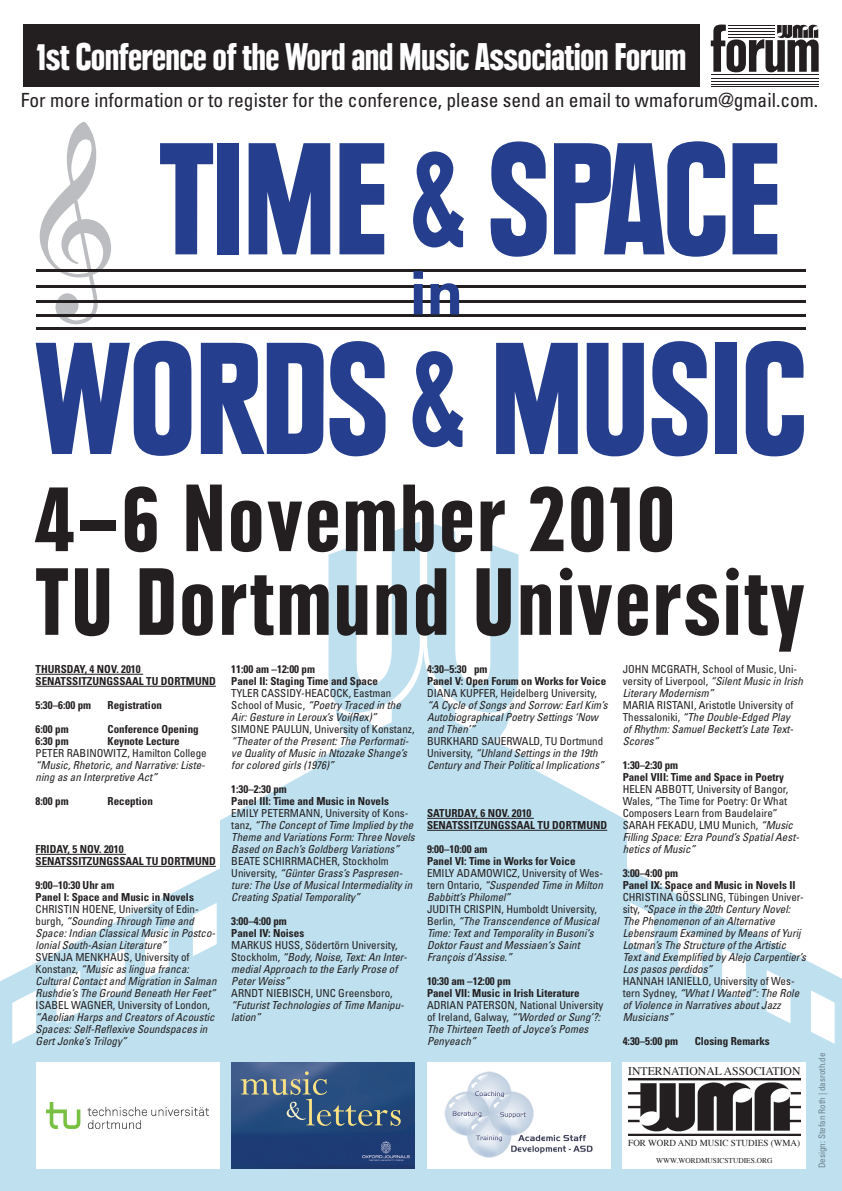
<style>
.page{position:relative;width:842px;height:1191px;background:#fff}
.page>*{position:absolute;margin:0;border:0;box-sizing:border-box;transform-origin:0 0}
.t1{font:900 condensed 157px/199.6px "Plak";color:#253f8e;text-align:right}
.t2{font:900 condensed 94px "Plak";letter-spacing:.05em;color:#231f20}
.t3{font:700 60px "Univers";color:#253f8e}
.t4{font:900 condensed 38px "Plak";color:#fff}
.t5{font:condensed 19.5px "Univers";color:#231f20}
.t6{font:11.7px "Times";color:#231f20}
.t7{font:italic condensed 11px/12px "Univers";color:#231f20}
.t8{font:700 condensed 11px/12px "Univers";color:#231f20}
.t9{font:condensed 11px/12px "Univers";color:#231f20}
.t10{font:9.1px "Times";color:#231f20}
.t11{font:condensed 9px "Univers";color:#939598}
.t12{font:7.4px "Times";color:#231f20}
.s1{font-stretch:extra-condensed;font-size:140px}
.s2{font-style:normal}
.s3{font-style:italic}
</style>
<div class="page">
<svg style="left:328px;top:521px;width:92px;height:125px"></svg>
<svg style="left:427px;top:521px;width:91px;height:125px"></svg>
<svg style="left:0;top:646px;width:842px;height:545px;fill:#bee0ef"></svg>
<div style="left:23px;top:25px;width:676px;height:62px;background:#231f20"></div>
<svg style="left:711px;top:24px;width:108px;height:48px"></svg>
<hr style="left:728px;top:28px;width:47px;height:1px;background:#231f20">
<hr style="left:728px;top:25px;width:47px;height:1px;background:#231f20">
<hr style="left:728px;top:32px;width:47px;height:1px;background:#231f20">
<hr style="left:728px;top:34px;width:47px;height:1px;background:#231f20">
<hr style="left:728px;top:37px;width:47px;height:1px;background:#231f20">
<hr style="left:711px;top:78px;width:108px;height:1px;background:#231f20">
<hr style="left:711px;top:75px;width:108px;height:1px;background:#231f20">
<hr style="left:711px;top:81px;width:108px;height:1px;background:#231f20">
<hr style="left:711px;top:84px;width:108px;height:1px;background:#231f20">
<hr style="left:711px;top:87px;width:108px;height:1px;background:#231f20">
<img style="left:231px;top:1062px;width:184px;height:106px">
<div style="left:36px;top:1062px;width:184px;height:106px;background:#fff"></div>
<img style="left:47px;top:1102px;width:162px;height:26px">
<div style="left:427px;top:1062px;width:184px;height:106px;background:#fff"></div>
<img style="left:444px;top:1071px;width:149px;height:87px">
<div style="left:623px;top:1062px;width:183px;height:106px;background:#fff"></div>
<hr style="left:36px;top:674px;width:107px;height:1px;background:#231f20">
<hr style="left:36px;top:686px;width:180px;height:1px;background:#231f20">
<hr style="left:36px;top:854px;width:90px;height:1px;background:#231f20">
<hr style="left:36px;top:866px;width:180px;height:1px;background:#231f20">
<hr style="left:427px;top:818px;width:107px;height:1px;background:#231f20">
<hr style="left:427px;top:830px;width:180px;height:1px;background:#231f20">
<svg style="left:40px;top:122px;width:71px;height:202px"></svg>
<img style="left:628px;top:1078px;width:172px;height:57px">
<hr style="left:37px;top:285px;width:769px;height:2px;background:#231f20">
<hr style="left:37px;top:270px;width:769px;height:2px;background:#231f20">
<hr style="left:37px;top:300px;width:769px;height:2px;background:#231f20">
<hr style="left:37px;top:314px;width:769px;height:2px;background:#231f20">
<hr style="left:37px;top:328px;width:769px;height:2px;background:#231f20">
<h3 class="t4" style="left:37px;top:35px;width:650px">1st Conference of the Word and Music Association Forum</h3>
<h3 class="t5" style="left:21px;top:88px;width:799px">For more information or to register for the conference, please send an email to wmaforum@gmail.com.</h3>
<h1 class="t1" style="left:36px;top:101px;width:771px">TIME <span class="s1">&amp;</span> SPACE<br>WORDS <span class="s1">&amp;</span> MUSIC</h1>
<h3 class="t3" style="left:410px;top:258px;width:55px">in</h3>
<h2 class="t2" style="left:35px;top:463px;width:640px">4–6 November 2010</h2>
<h2 class="t2" style="left:36px;top:547px;width:769px">TU Dortmund University</h2>
<p class="t8" style="left:36px;top:663px;width:182px">Thursday, 4 Nov. 2010<br>Senatssitzun gssaal TU Dortmun d</p>
<p class="t8" style="left:36px;top:699px;width:66px">5:30–6:00 pm R</p>
<p class="t8" style="left:114px;top:699px;width:50px">egistration</p>
<p class="t8" style="left:36px;top:723px;width:34px">6:00 pm</p>
<p class="t8" style="left:108px;top:723px;width:93px">Conference Opening</p>
<p class="t8" style="left:36px;top:735px;width:34px">6:30 pm</p>
<p class="t8" style="left:108px;top:735px;width:74px">Keynote Lecture</p>
<p class="t9" style="left:36px;top:747px;width:173px">Peter RABINOWITZ, Hamilton College</p>
<p class="t7" style="left:36px;top:759px;width:171px">“Music, Rhetoric, and Narrative: Liste&shy;ning as an Interpretive Act”</p>
<p class="t8" style="left:36px;top:795px;width:49px">8:00 pm R</p>
<p class="t8" style="left:114px;top:795px;width:41px">eception</p>
<p class="t8" style="left:36px;top:843px;width:182px">Friday, 5 Nov. 2010<br>Senatssitzun gssaal TU Dortmun d</p>
<p class="t8" style="left:36px;top:879px;width:160px">9:00–10:30 U hr am<br>Panel I: Space and Music in Novels</p>
<p class="t7" style="left:36px;top:903px;width:181px"><span class="s2">Ch ristin HOENE, University of Edin&shy;burgh,</span> “Sounding Through Time and Space: Indian Classical Music in Postco&shy;lonial South-Asian Literature”</p>
<p class="t7" style="left:36px;top:951px;width:182px"><span class="s2">Svenja MENKHAUS, University of Konstanz,</span> “Music as lingua franca:<br>Cultural Contact and Migration in Salman Rushdie’s The Ground Beneath Her Feet”</p>
<p class="t9" style="left:36px;top:999px;width:176px">Isab el WAGNER, University of London,</p>
<p class="t7" style="left:36px;top:1011px;width:181px">“Aeolian Harps and Creators of Acoustic<br>Spaces: Self-Reflexive Soundspaces in<br>Gert Jonke’s Trilogy”</p>
<p class="t8" style="left:231px;top:663px;width:148px">11:00 am –12:00 pm<br>Panel II: Staging Time and Space</p>
<p class="t7" style="left:231px;top:687px;width:171px"><span class="s2">Tyler CASS IDY-HEACOCK, Eastman<br>School of Music,</span> “Poetry Traced in the<br>Air: Gesture in Leroux’s Voi(Rex)”</p>
<p class="t9" style="left:231px;top:723px;width:8px">Simon</p>
<p class="t9" style="left:264px;top:723px;width:152px">e PAULUN, University of Konstanz,</p>
<p class="t7" style="left:231px;top:735px;width:179px">“Theater of the Present: The Performati&shy;ve Quality of Music in Ntozake Shange’s for colored girls (1976)”</p>
<p class="t8" style="left:231px;top:783px;width:159px">1:30–2:30 pm<br>Panel III: Time and Music in Novels</p>
<p class="t9" style="left:231px;top:807px;width:43px">Emi ly PETER</p>
<p class="t7" style="left:231px;top:807px;width:185px;text-indent:59px"><span class="s2">MANN, University of Kons&shy;tanz,</span> “The Concept of Time Implied by the Theme and Variations Form: Three Novels Based on Bach’s Goldberg Variations”</p>
<p class="t7" style="left:231px;top:855px;width:182px"><span class="s2">Beate SCHIRRMACHER, Stockholm University,</span> “Günter Grass’s Paspresen&shy;ture: The Use of Musical Intermediality in Creating Spatial Temporality”</p>
<p class="t8" style="left:231px;top:915px;width:74px">3:00–4:00 pm<br>Panel IV: Noises</p>
<p class="t7" style="left:231px;top:939px;width:177px"><span class="s2">Markus HUSS, Södertörn University,<br>Stockholm,</span> “Body, Noise, Text: An Inter&shy;medial Approach to the Early Prose of<br>Peter Weiss”</p>
<p class="t9" style="left:231px;top:987px;width:163px">Arndt NIEBISCH, UNC Greensboro,</p>
<p class="t7" style="left:231px;top:999px;width:174px">“Futurist Technologies of Time Manipu&shy;lation”</p>
<p class="t8" style="left:427px;top:663px;width:181px">4:30–5:30 pm<br>Panel V: Open Forum on Works for Voice</p>
<p class="t9" style="left:427px;top:687px;width:14px">Diana</p>
<p class="t9" style="left:460px;top:687px;width:139px">KUPFER, Heidelberg University,</p>
<p class="t7" style="left:427px;top:699px;width:182px">“A Cycle of Songs and Sorrow: Earl Kim’s<br>Autobiographical Poetry Settings ‘Now and Then’”</p>
<p class="t7" style="left:427px;top:735px;width:179px"><span class="s2">Bu rkhard SAUERWALD, TU Dortmund<br>University,</span> “Uhland Settings in the 19th<br>Century and Their Political Implications”</p>
<p class="t8" style="left:427px;top:807px;width:182px">Saturday, 6 Nov. 2010<br>Senatssitzun gssaal TU Dortmun d</p>
<p class="t8" style="left:427px;top:843px;width:150px">9:00–10:00 am<br>Panel VI: Time in Works for Voice</p>
<p class="t9" style="left:427px;top:867px;width:178px;text-align:justify">Emi ly ADAMOWICZ, University of Wes&shy;tern Ontario, <span class="s3">“Suspended Time in Milton Babbitt’s Philomel”</span></p>
<p class="t9" style="left:427px;top:903px;width:7px">Judi</p>
<p class="t7" style="left:427px;top:903px;width:174px;text-indent:22px"><span class="s2">th CRISPIN, Humboldt University, Berlin,</span> “The Transcendence of Musical Time: Text and Temporality in Busoni‘s Doktor Faust and Messiaen‘s Saint François d‘Assise.”</p>
<p class="t8" style="left:427px;top:975px;width:154px">10:30 am –12:00 pm<br>Panel VII: Music in Irish Literature</p>
<p class="t9" style="left:427px;top:999px;width:26px">Adrian</p>
<p class="t9" style="left:466px;top:999px;width:19px">PATERS</p>
<p class="t7" style="left:427px;top:999px;width:178px;text-indent:74px"><span class="s2">ON, National University of Ireland, Galway,</span> “‘Worded or Sung’?:<br>The Thirteen Teeth of Joyce’s Pomes<br>Penyeach”</p>
<p class="t9" style="left:623px;top:663px;width:182px;text-indent:29px">MCGRATH, School of Music, Uni&shy;versity of Liverpool, <span class="s3">“Silent Music in Irish<br>Literary Modernism”</span></p>
<p class="t7" style="left:623px;top:699px;width:172px"><span class="s2">Maria RISTANI, Aristotle University of<br>Thessaloniki,</span> “The Double-Edged Play of Rhythm: Samuel Beckett’s Late Text-<br>Scores”</p>
<p class="t8" style="left:623px;top:759px;width:163px">1:30–2:30 pm<br>Panel VIII: Time and Space in Poetry</p>
<p class="t9" style="left:623px;top:783px;width:178px">Helen ABBOTT, University of Bangor, Wales, “The Time for Poetry: Or What Composers Learn from Baudelaire” Sarah FEKADU, LMU Munich, <span class="s3">“Music Filling Space: Ezra Pound’s Spatial Aest&shy;hetics of Music”</span></p>
<p class="t8" style="left:623px;top:867px;width:171px">3:00–4:00 pm<br>Panel IX: Space and Music in Novels II</p>
<p class="t9" style="left:623px;top:891px;width:40px">Ch ristina</p>
<p class="t9" style="left:623px;top:663px;width:8px">John</p>
<p class="t7" style="left:623px;top:891px;width:185px;text-indent:53px"><span class="s2">GÖSSLING, Tübingen Univer&shy;sity,</span> “Space in the 20th Century Novel:<br>The Phenomenon of an Alternative Lebensraum Examined by Means of Yurij Lotman’s The Structure of the Artistic Text and Exemplified by Alejo Carpentier’s Los pasos perdidos”</p>
<p class="t9" style="left:623px;top:975px;width:15px">Hannah</p>
<p class="t7" style="left:623px;top:975px;width:178px;text-indent:44px"><span class="s2">IANIELLO, University of Wes&shy;tern Sydney,</span> “What I Wanted”: The Role of Violence in Narratives about Jazz<br>Musicians”</p>
<p class="t8" style="left:623px;top:1035px;width:57px">4:30–5:00 pm</p>
<p class="t8" style="left:695px;top:1035px;width:77px">Closing Remarks</p>
<p class="t6" style="left:628px;top:1060px;width:174px">INTERNATIONAL ASSOCIATION</p>
<p class="t10" style="left:628px;top:1134px;width:173px">FOR WORD AND MUSIC STUDIES (WMA)</p>
<p class="t12" style="left:656px;top:1154px;width:118px">WWW.WORDMUSICSTUDIES.ORG</p>
<p class="t11" style="left:816px;top:1168px;width:117px;rotate:-90deg">Design: Stefan Roth | dasroth.de</p>
</div>
